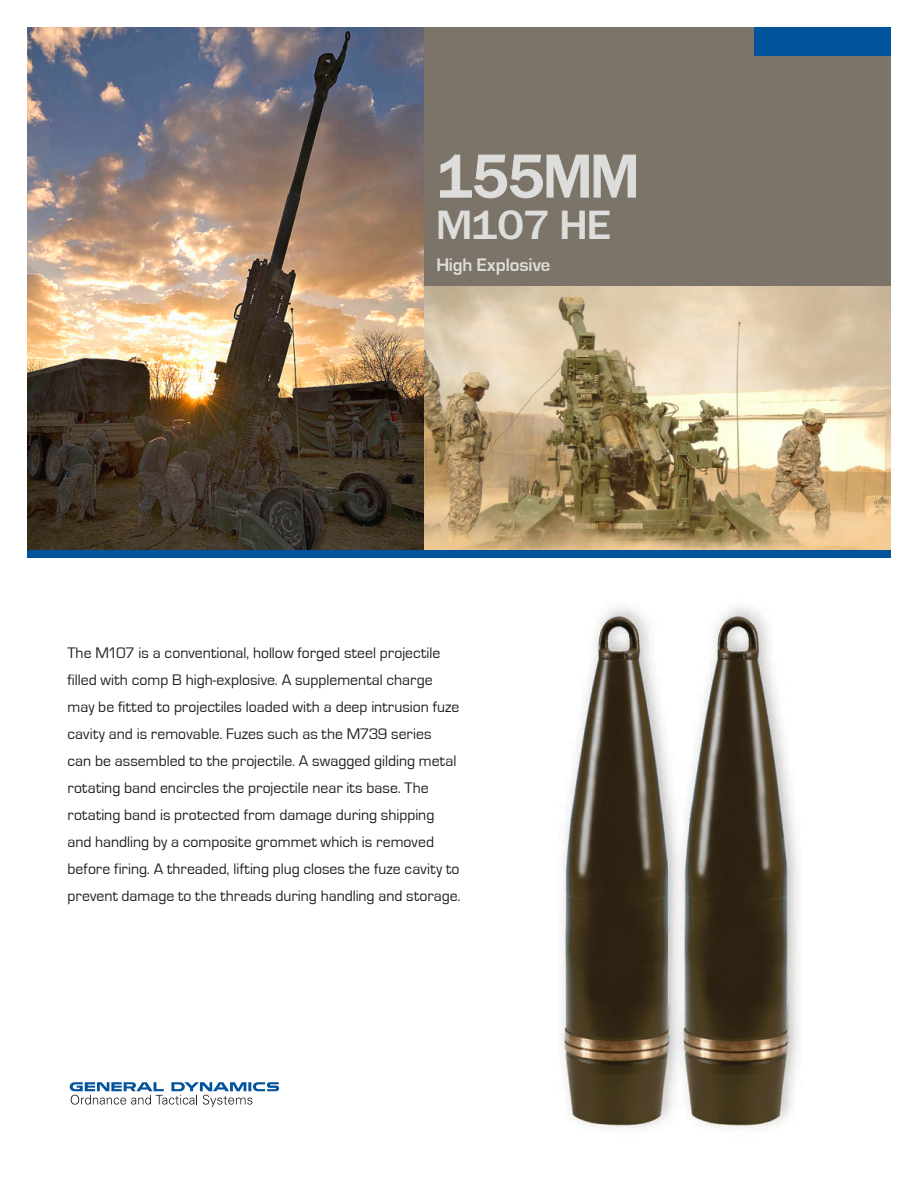
<style>
.page{position:relative;width:918px;height:1188px;background:#fff}
.page>*{position:absolute;margin:0;border:0;box-sizing:border-box;transform-origin:0 0}
.t1{font:60px "Framina";letter-spacing:-.035em;color:#dddddb}
.t2{font:40.5px "Framina";letter-spacing:-.05em;color:#dddddb;scale:1.11 1}
.t3{font:700 18.75px "Eurostile";letter-spacing:-.01em;color:#dddddb}
.t4{font:15.75px/27px "Eurostile";color:#231f20}
</style>
<div class="page">
<div style="left:421px;top:27px;width:470px;height:260px;background:#7c7468"></div>
<img style="left:424px;top:286px;width:467px;height:264px">
<img style="left:27px;top:27px;width:397px;height:523px">
<div style="left:27px;top:550px;width:864px;height:8px;background:#01539b"></div>
<div style="left:755px;top:27px;width:136px;height:28px;background:#01539b"></div>
<svg style="left:440px;top:154px;width:196px;height:45px"></svg>
<img style="left:561px;top:607px;width:238px;height:523px">
<svg style="left:70px;top:1082px;width:209px;height:25px"></svg>
<h1 class="t1" style="left:436px;top:140px;width:204px">155MM</h1>
<h2 class="t2" style="left:436px;top:200px;width:159px">M107 HE</h2>
<p class="t3" style="left:436px;top:255px;width:116px">High Explosive</p>
<p class="t4" style="left:68px;top:640px;width:395px">The M107 is a conventional, hollow forged steel projectile filled with comp B high-explosive. A supplemental charge may be fitted to projectiles loaded with a deep intrusion fuze cavity and is removable. Fuzes such as the M739 series<br>can be assembled to the projectile. A swagged gilding metal rotating band encircles the projectile near its base. The rotating band is protected from damage during shipping and handling by a composite grommet which is removed before firing. A threaded, lifting plug closes the fuze cavity to prevent damage to the threads during handling and storage.</p>
</div>
